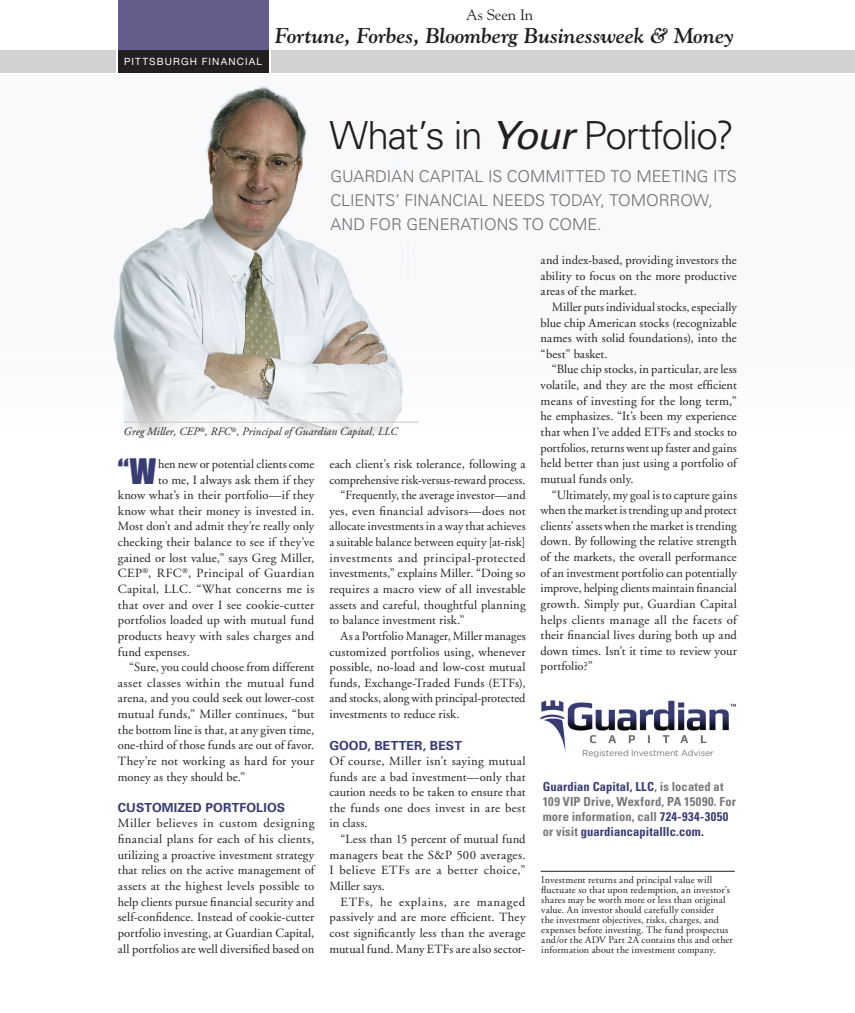
<style>
.page{position:relative;width:855px;height:1013px;background:#fff}
.page>*{position:absolute;margin:0;border:0;box-sizing:border-box;transform-origin:0 0}
.t1{font:300 38.75px "Univers";letter-spacing:-.035em;color:#231f20}
.t2{font:32.25px "Impact";color:#383c74}
.t3{font:italic 700 21.25px "Goudy";letter-spacing:-.01em;color:#231f20}
.t4{font:300 16.25px/23.8px "Univers";color:#6c6d70}
.t5{font:15px "Goudy";letter-spacing:-.01em;color:#231f20}
.t6{font:12.5px/15.6px "Adobe Garamond";letter-spacing:.01em;color:#231f20;text-align:justify}
.t7{font:700 condensed 12.5px/15px "Univers";letter-spacing:.01em;color:#76787b}
.t8{font:12.5px "Adobe Garamond";letter-spacing:.035em;color:#231f20}
.t9{font:12.5px "Adobe Garamond";letter-spacing:.03em;color:#231f20}
.t10{font:700 12.5px "Univers";letter-spacing:.01em;color:#383c74}
.t11{font:italic 11.25px "Adobe Garamond";letter-spacing:.01em;color:#231f20}
.t12{font:10px/10px "Adobe Garamond";letter-spacing:.015em;color:#231f20}
.t13{font:10px "Helvetica Neue";letter-spacing:.115em;color:#fff}
.t14{font:8.75px "Gotham";letter-spacing:-.01em;color:#76787b}
.s1{font-weight:400;font-style:italic}
.s2{color:#383c74}
.s3{color:#231f20}
</style>
<div class="page">
<img style="left:113px;top:85px;width:306px;height:352px">
<div style="left:118px;top:0;width:151px;height:50px;background:#635e8b"></div>
<div style="left:118px;top:50px;width:151px;height:22px;background:#231f20"></div>
<div style="left:0;top:50px;width:115px;height:22px;background:#d1d2d4"></div>
<div style="left:272px;top:50px;width:583px;height:22px;background:#d1d2d4"></div>
<hr style="left:541px;top:871px;width:194px;height:1px;background:#231f20">
<hr style="left:123px;top:422px;width:296px;height:1px;background:#c7c8ca">
<img style="left:541px;top:700px;width:195px;height:53px">
<p class="t13" style="left:124px;top:55px;width:140px">PITTSBURGH FINANCIAL</p>
<p class="t5" style="left:466px;top:5px;width:69px">As Seen In</p>
<h3 class="t3" style="left:275px;top:22px;width:460px">Fortune, Forbes, Bloomberg Businessweek &amp; Money</h3>
<h1 class="t1" style="left:329px;top:112px;width:406px">What’s in <span class="s1">Your</span> Portfolio?</h1>
<h3 class="t4" style="left:330px;top:164px;width:408px">GUARDIAN CAPITAL IS COMMITTED TO MEETING ITS<br>CLIENTS’ FINANCIAL NEEDS TODAY, TOMORROW,<br>AND FOR GENERATIONS TO COME.</h3>
<p class="t11" style="left:123px;top:426px;width:275px">Greg Miller, CEP<sup>®</sup>, RFC<sup>®</sup>, Principal of Guardian Capital, LLC</p>
<h2 class="t2" style="left:118px;top:446px;width:40px">“W</h2>
<p class="t6" style="left:158px;top:456px;width:158px">hen new or potential clients come</p>
<p class="t6" style="left:158px;top:472px;width:158px">to me, I always ask them if they</p>
<p class="t6" style="left:118px;top:487px;width:198px">know what’s in their portfolio—if they</p>
<p class="t6" style="left:118px;top:503px;width:198px">know what their money is invested in.</p>
<p class="t6" style="left:118px;top:519px;width:198px">Most don’t and admit they’re really only</p>
<p class="t6" style="left:118px;top:534px;width:198px">checking their balance to see if they’ve</p>
<p class="t6" style="left:118px;top:550px;width:198px">gained or lost value,” says Greg Miller,</p>
<p class="t9" style="left:118px;top:566px;width:198px">CEP<sup>®</sup>, RFC<sup>®</sup>, Principal of Guardian</p>
<p class="t9" style="left:118px;top:582px;width:198px">Capital, LLC. “What concerns me is</p>
<p class="t6" style="left:118px;top:597px;width:198px">that over and over I see cookie-cutter</p>
<p class="t6" style="left:118px;top:612px;width:198px">portfolios loaded up with mutual fund</p>
<p class="t6" style="left:118px;top:628px;width:198px">products heavy with sales charges and</p>
<p class="t6" style="left:118px;top:644px;width:74px">fund expenses.</p>
<p class="t6" style="left:129px;top:659px;width:187px">“Sure, you could choose from different</p>
<p class="t8" style="left:118px;top:676px;width:198px">asset classes within the mutual fund</p>
<p class="t6" style="left:118px;top:691px;width:198px">arena, and you could seek out lower-cost</p>
<p class="t6" style="left:118px;top:706px;width:198px">mutual funds,” Miller continues, “but</p>
<p class="t6" style="left:118px;top:722px;width:198px">the bottom line is that, at any given time,</p>
<p class="t6" style="left:118px;top:737px;width:198px">one-third of those funds are out of favor.</p>
<p class="t6" style="left:118px;top:753px;width:198px">They’re not working as hard for your</p>
<p class="t6" style="left:118px;top:769px;width:129px">money as they should be.”</p>
<p class="t10" style="left:118px;top:800px;width:169px">CUSTOMIZED PORTFOLIOS</p>
<p class="t6" style="left:118px;top:816px;width:198px">Miller believes in custom designing financial plans for each of his clients, utilizing a proactive investment strategy that relies on the active management of assets at the highest levels possible to help clients pursue financial security and self-confidence. Instead of cookie-cutter portfolio investing, at Guardian Capital, all portfolios are well diversified based on</p>
<p class="t6" style="left:329px;top:456px;width:198px">each client’s risk tolerance, following a</p>
<p class="t6" style="left:329px;top:472px;width:198px">comprehensive risk-versus-reward process.</p>
<p class="t6" style="left:341px;top:487px;width:187px">“Frequently, the average investor—and</p>
<p class="t6" style="left:329px;top:503px;width:198px">yes, even financial advisors—does not</p>
<p class="t6" style="left:329px;top:519px;width:198px">allocate investments in a way that achieves</p>
<p class="t6" style="left:329px;top:534px;width:198px">a suitable balance between equity [at-risk]</p>
<p class="t8" style="left:329px;top:551px;width:198px">investments and principal-protected</p>
<p class="t6" style="left:329px;top:566px;width:198px">investments,” explains Miller. “Doing so</p>
<p class="t6" style="left:329px;top:581px;width:198px">requires a macro view of all investable</p>
<p class="t6" style="left:329px;top:597px;width:198px">assets and careful, thoughtful planning</p>
<p class="t6" style="left:329px;top:612px;width:137px">to balance investment risk.”</p>
<p class="t6" style="left:341px;top:628px;width:187px">As a Portfolio Manager, Miller manages</p>
<p class="t6" style="left:329px;top:644px;width:198px">customized portfolios using, whenever</p>
<p class="t6" style="left:329px;top:659px;width:198px">possible, no-load and low-cost mutual</p>
<p class="t6" style="left:329px;top:675px;width:198px">funds, Exchange-Traded Funds (ETFs),</p>
<p class="t6" style="left:329px;top:691px;width:198px">and stocks, along with principal-protected</p>
<p class="t6" style="left:329px;top:706px;width:132px">investments to reduce risk.</p>
<p class="t10" style="left:329px;top:737px;width:134px">GOOD, BETTER, BEST</p>
<p class="t6" style="left:329px;top:753px;width:198px">Of course, Miller isn’t saying mutual funds are a bad investment—only that caution needs to be taken to ensure that the funds one does invest in are best in class.</p>
<p class="t6" style="left:329px;top:831px;width:198px;text-indent:11px">“Less than 15 percent of mutual fund managers beat the S&amp;P 500 averages.<br>I believe ETFs are a better choice,” Miller says.</p>
<p class="t6" style="left:329px;top:894px;width:198px;text-indent:11px">ETFs, he explains, are managed passively and are more efficient. They cost significantly less than the average mutual fund. Many ETFs are also sector-</p>
<p class="t6" style="left:541px;top:252px;width:198px">and index-based, providing investors the ability to focus on the more productive areas of the market.</p>
<p class="t6" style="left:541px;top:299px;width:198px;text-indent:11px">Miller puts individual stocks, especially blue chip American stocks (recognizable names with solid foundations), into the “best” basket.</p>
<p class="t6" style="left:541px;top:362px;width:198px;text-indent:11px">“Blue chip stocks, in particular, are less volatile, and they are the most efficient means of investing for the long term,” he emphasizes. “It’s been my experience that when I’ve added ETFs and stocks to portfolios, returns went up faster and gains held better than just using a portfolio of mutual funds only.</p>
<p class="t6" style="left:541px;top:487px;width:198px;text-indent:11px">“Ultimately, my goal is to capture gains when the market is trending up and protect clients’ assets when the market is trending down. By following the relative strength of the markets, the overall performance of an investment portfolio can potentially improve, helping clients maintain financial growth. Simply put, Guardian Capital helps clients manage all the facets of their financial lives during both up and down times. Isn’t it time to review your portfolio?”</p>
<p class="t14" style="left:582px;top:747px;width:133px">Registered Investment Adviser</p>
<p class="t7" style="left:543px;top:779px;width:195px"><span class="s2">Guardian Capital, LLC</span>, is located at 109 VIP Drive, Wexford, PA 15090. For more information, call <span class="s2">724-934-3050 </span>or visit <span class="s2">guardiancapitalllc.com</span><span class="s3">.</span></p>
<p class="t12" style="left:541px;top:875px;width:193px">Investment returns and principal value will fluctuate so that upon redemption, an investor’s shares may be worth more or less than original value. An investor should carefully consider<br>the investment objectives, risks, charges, and expenses before investing. The fund prospectus and/or the ADV Part 2A contains this and other information about the investment company.</p>
</div>
